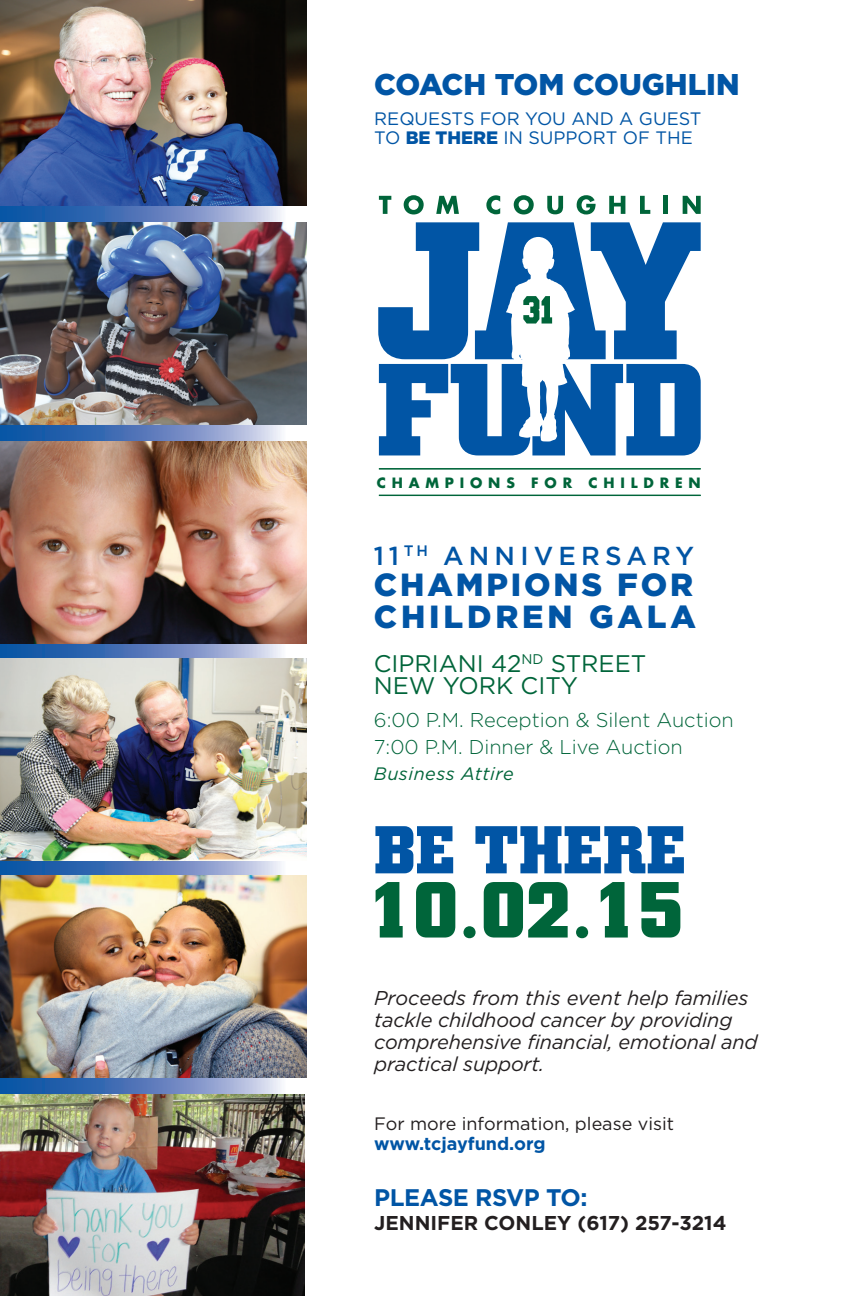
<style>
.page{position:relative;width:864px;height:1296px;background:#fff}
.page>*{position:absolute;margin:0;border:0;box-sizing:border-box;transform-origin:0 0}
.t1{font:700 80px "Square Slabserif 711 BT";color:#00653a}
.t2{font:700 68px "Square Slabserif 711 BT";color:#0155a5}
.t3{font:900 32px/31.4px "Gotham";letter-spacing:.105em;color:#0155a5}
.t4{font:900 30px "Gotham";color:#0155a5}
.t5{font:500 26px "Gotham";letter-spacing:.2em;color:#0155a5}
.t6{font:24px/22px "Gotham";color:#00653a}
.t7{font:700 24px "Gotham";letter-spacing:-.02em;color:#0155a5}
.t8{font:italic 20px/22px "Gotham";letter-spacing:-.01em;color:#231f20}
.t9{font:300 20px/26.4px "Gotham";color:#00653a}
.t10{font:700 20px "Gotham";color:#231f20}
.t11{font:18px/19.8px "Gotham";color:#0155a5}
.t12{font:18px "Gotham";color:#231f20}
.t13{font:700 18px "Gotham";color:#0155a5}
.t14{font:italic 18px "Gotham";letter-spacing:.03em;color:#00653a}
.t15{font:700 13.8px "Futura";letter-spacing:.42em;color:#00653a}
.s1{font-weight:900}
</style>
<div class="page">
<svg style="left:0;top:206px;width:306px;height:1090px;background:#6e8cbc"></svg>
<svg style="left:379px;top:196px;width:12px;height:18px"></svg>
<svg style="left:404px;top:195px;width:20px;height:19px"></svg>
<svg style="left:436px;top:196px;width:23px;height:18px"></svg>
<svg style="left:486px;top:195px;width:14px;height:19px"></svg>
<svg style="left:514px;top:195px;width:20px;height:19px"></svg>
<svg style="left:547px;top:196px;width:16px;height:18px"></svg>
<svg style="left:577px;top:195px;width:19px;height:19px"></svg>
<svg style="left:609px;top:196px;width:16px;height:18px"></svg>
<svg style="left:640px;top:196px;width:10px;height:18px"></svg>
<div style="left:663px;top:196px;width:5px;height:18px;background:#00653a"></div>
<svg style="left:683px;top:196px;width:18px;height:18px"></svg>
<svg style="left:378px;top:222px;width:323px;height:233px"></svg>
<hr style="left:379px;top:468px;width:322px;height:1px;background:#00653a">
<hr style="left:379px;top:495px;width:322px;height:1px;background:#00653a">
<img style="left:0;top:0;width:306px;height:206px">
<img style="left:0;top:223px;width:306px;height:201px">
<img style="left:0;top:442px;width:306px;height:201px">
<img style="left:0;top:659px;width:306px;height:201px">
<img style="left:0;top:876px;width:306px;height:201px">
<img style="left:0;top:1094px;width:304px;height:202px">
<h3 class="t4" style="left:374px;top:67px;width:367px">COACH TOM COUGHLIN</h3>
<p class="t11" style="left:374px;top:108px;width:329px">REQUESTS FOR YOU AND A GUEST<br>TO <span class="s1">BE THERE</span> IN SUPPORT OF THE</p>
<p class="t15" style="left:377px;top:474px;width:325px">CHAMPIONS FOR CHILDREN</p>
<h3 class="t5" style="left:374px;top:541px;width:322px">11<sup>TH</sup> ANNIVERSARY</h3>
<h3 class="t3" style="left:374px;top:569px;width:323px">CHAMPIONS FOR<br>CHILDREN GALA</h3>
<p class="t6" style="left:374px;top:652px;width:274px">CIPRIANI 42<sup>ND</sup> STREET<br>NEW YORK CITY</p>
<p class="t9" style="left:374px;top:707px;width:361px">6:00 P.M. Reception &amp; Silent Auction<br>7:00 P.M. Dinner &amp; Live Auction</p>
<p class="t14" style="left:374px;top:764px;width:141px">Business Attire</p>
<h2 class="t2" style="left:374px;top:808px;width:313px">BE THERE</h2>
<h1 class="t1" style="left:369px;top:860px;width:316px">10.02.15</h1>
<p class="t8" style="left:374px;top:987px;width:385px">Proceeds from this event help families tackle childhood cancer by providing comprehensive financial, emotional and practical support.</p>
<p class="t12" style="left:374px;top:1114px;width:301px">For more information, please visit</p>
<p class="t13" style="left:374px;top:1134px;width:173px">www.tcjayfund.org</p>
<p class="t7" style="left:374px;top:1184px;width:215px">PLEASE RSVP TO:</p>
<p class="t10" style="left:374px;top:1212px;width:354px">JENNIFER CONLEY (617) 257-3214</p>
</div>
